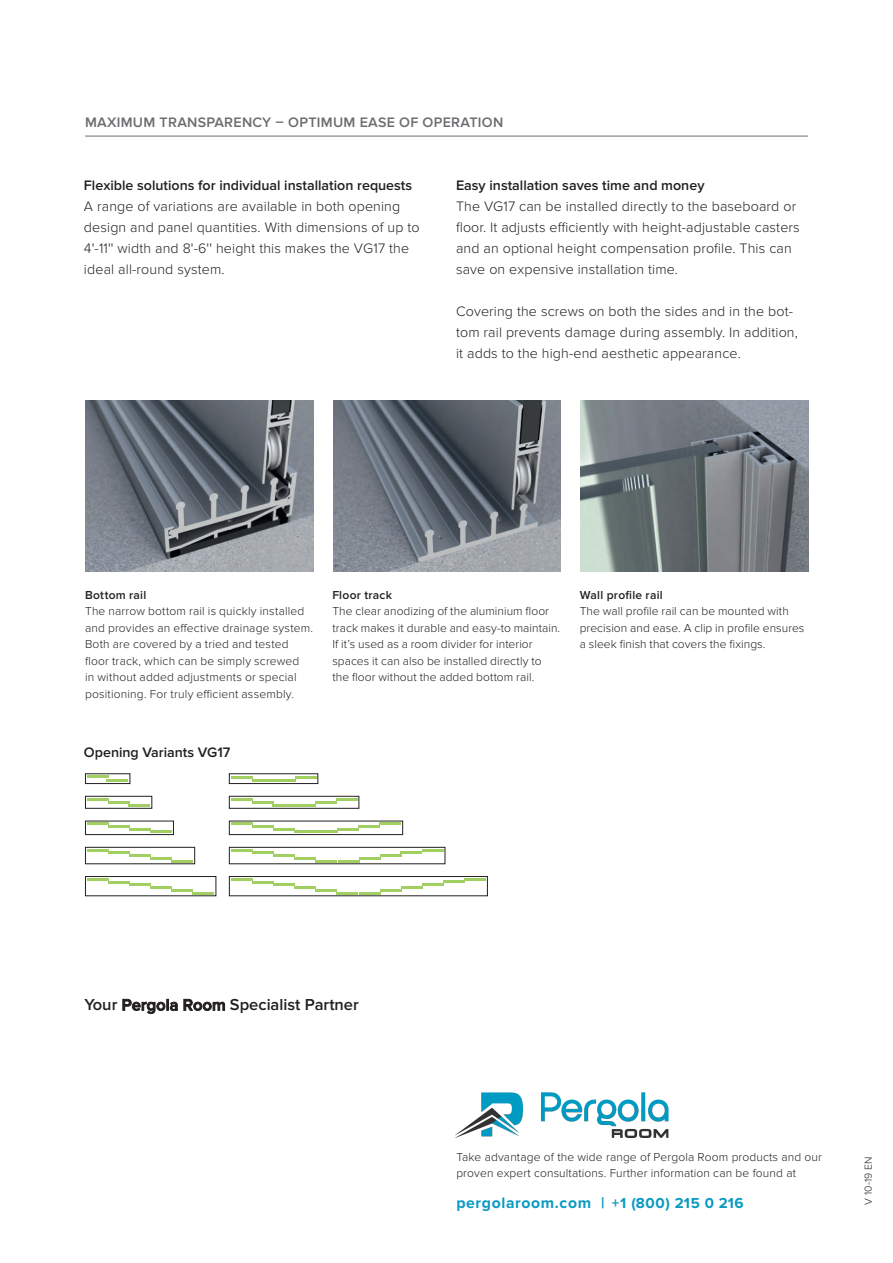
<style>
.page{position:relative;width:893px;height:1263px;background:#fff}
.page>*{position:absolute;margin:0;border:0;box-sizing:border-box;transform-origin:0 0}
.Titel_3_11pt{font:600 16.5px "Proxima Nova";color:#231f20}
.t1{font:700 15.75px "Proxima Nova";letter-spacing:.04em;color:#0a9ac2}
.Lauftext{font:300 14.25px/21px "Proxima Nova";letter-spacing:.01em;color:#231f20}
.Titel_3_11pt-2{font:600 14.25px "Proxima Nova";color:#231f20}
.t2{font:600 14.25px "Proxima Nova";letter-spacing:.02em;color:#6c6d70}
.Bildlegende{font:300 12px/16.5px "Proxima Nova";letter-spacing:.01em;color:#231f20}
.Bildlegende-2{font:600 12px "Proxima Nova";letter-spacing:.025em;color:#231f20}
.t3{font:300 10.5px "Proxima Nova";color:#231f20}
.s1{font-weight:600}
.s2{font-size:15px}
</style>
<div class="page">
<hr style="left:85px;top:136px;width:723px;height:1px;background:#6c6d70">
<img style="left:86px;top:400px;width:227px;height:172px">
<img style="left:333px;top:400px;width:228px;height:172px">
<img style="left:580px;top:400px;width:228px;height:172px">
<div style="left:85px;top:847px;width:110px;height:17px;border:1px solid #231f20"></div>
<hr style="left:87px;top:849px;width:22px;height:2px;background:#a2cf62">
<hr style="left:108px;top:852px;width:22px;height:2px;background:#a2cf62">
<hr style="left:129px;top:854px;width:22px;height:2px;background:#a2cf62">
<hr style="left:150px;top:857px;width:22px;height:2px;background:#a2cf62">
<hr style="left:171px;top:860px;width:22px;height:2px;background:#a2cf62">
<div style="left:85px;top:876px;width:131px;height:20px;border:1px solid #231f20"></div>
<hr style="left:87px;top:878px;width:22px;height:2px;background:#a2cf62">
<hr style="left:108px;top:881px;width:22px;height:2px;background:#a2cf62">
<hr style="left:129px;top:884px;width:22px;height:2px;background:#a2cf62">
<hr style="left:150px;top:886px;width:22px;height:2px;background:#a2cf62">
<hr style="left:171px;top:889px;width:22px;height:2px;background:#a2cf62">
<hr style="left:193px;top:892px;width:21px;height:2px;background:#a2cf62">
<hr style="left:231px;top:878px;width:22px;height:2px;background:#a2cf62">
<hr style="left:252px;top:881px;width:22px;height:2px;background:#a2cf62">
<hr style="left:273px;top:884px;width:22px;height:2px;background:#a2cf62">
<hr style="left:294px;top:886px;width:22px;height:2px;background:#a2cf62">
<hr style="left:315px;top:889px;width:22px;height:2px;background:#a2cf62">
<hr style="left:336px;top:892px;width:22px;height:2px;background:#a2cf62">
<div style="left:229px;top:876px;width:259px;height:20px;border:1px solid #231f20"></div>
<hr style="left:464px;top:878px;width:22px;height:2px;background:#a2cf62">
<hr style="left:443px;top:881px;width:22px;height:2px;background:#a2cf62">
<hr style="left:422px;top:883px;width:22px;height:3px;background:#a2cf62">
<hr style="left:401px;top:886px;width:22px;height:2px;background:#a2cf62">
<hr style="left:380px;top:889px;width:22px;height:2px;background:#a2cf62">
<hr style="left:359px;top:892px;width:22px;height:2px;background:#a2cf62">
<div style="left:85px;top:774px;width:45px;height:10px;border:1px solid #231f20"></div>
<hr style="left:87px;top:775px;width:22px;height:2px;background:#a2cf62">
<hr style="left:106px;top:780px;width:22px;height:2px;background:#a2cf62">
<hr style="left:87px;top:823px;width:22px;height:2px;background:#a2cf62">
<div style="left:85px;top:821px;width:89px;height:14px;border:1px solid #231f20"></div>
<hr style="left:108px;top:825px;width:22px;height:2px;background:#a2cf62">
<hr style="left:129px;top:828px;width:22px;height:2px;background:#a2cf62">
<hr style="left:150px;top:831px;width:22px;height:2px;background:#a2cf62">
<hr style="left:128px;top:804px;width:22px;height:3px;background:#a2cf62">
<hr style="left:108px;top:801px;width:22px;height:2px;background:#a2cf62">
<hr style="left:87px;top:798px;width:22px;height:2px;background:#a2cf62">
<div style="left:85px;top:796px;width:67px;height:12px;border:1px solid #231f20"></div>
<hr style="left:252px;top:780px;width:21px;height:2px;background:#a2cf62">
<hr style="left:231px;top:776px;width:22px;height:3px;background:#a2cf62">
<div style="left:229px;top:774px;width:89px;height:10px;border:1px solid #231f20"></div>
<hr style="left:295px;top:776px;width:22px;height:3px;background:#a2cf62">
<hr style="left:274px;top:780px;width:22px;height:2px;background:#a2cf62">
<hr style="left:272px;top:804px;width:22px;height:3px;background:#a2cf62">
<hr style="left:252px;top:801px;width:21px;height:2px;background:#a2cf62">
<hr style="left:231px;top:798px;width:22px;height:2px;background:#a2cf62">
<hr style="left:316px;top:801px;width:21px;height:2px;background:#a2cf62">
<hr style="left:336px;top:798px;width:22px;height:2px;background:#a2cf62">
<div style="left:229px;top:796px;width:130px;height:12px;border:1px solid #231f20"></div>
<hr style="left:294px;top:804px;width:22px;height:3px;background:#a2cf62">
<hr style="left:231px;top:823px;width:22px;height:2px;background:#a2cf62">
<hr style="left:252px;top:825px;width:22px;height:2px;background:#a2cf62">
<hr style="left:273px;top:828px;width:21px;height:2px;background:#a2cf62">
<hr style="left:294px;top:831px;width:22px;height:2px;background:#a2cf62">
<hr style="left:379px;top:823px;width:22px;height:2px;background:#a2cf62">
<hr style="left:358px;top:825px;width:22px;height:2px;background:#a2cf62">
<hr style="left:337px;top:828px;width:22px;height:2px;background:#a2cf62">
<div style="left:229px;top:821px;width:174px;height:14px;border:1px solid #231f20"></div>
<hr style="left:316px;top:831px;width:22px;height:2px;background:#a2cf62">
<hr style="left:315px;top:860px;width:22px;height:2px;background:#a2cf62">
<hr style="left:231px;top:849px;width:22px;height:2px;background:#a2cf62">
<hr style="left:252px;top:852px;width:22px;height:2px;background:#a2cf62">
<hr style="left:273px;top:854px;width:22px;height:2px;background:#a2cf62">
<hr style="left:294px;top:857px;width:22px;height:2px;background:#a2cf62">
<hr style="left:422px;top:849px;width:21px;height:2px;background:#a2cf62">
<hr style="left:400px;top:852px;width:22px;height:2px;background:#a2cf62">
<hr style="left:380px;top:854px;width:21px;height:2px;background:#a2cf62">
<hr style="left:359px;top:857px;width:21px;height:2px;background:#a2cf62">
<div style="left:229px;top:847px;width:216px;height:17px;border:1px solid #231f20"></div>
<hr style="left:338px;top:860px;width:21px;height:2px;background:#a2cf62">
<img style="left:456px;top:1092px;width:213px;height:46px">
<p class="t2" style="left:85px;top:114px;width:420px">MAXIMUM TRANSPARENCY – OPTIMUM EASE OF OPERATION</p>
<p class="Lauftext" style="left:84px;top:175px;width:337px"><span class="s1">Flexible solutions for individual installation requests </span>A range of variations are available in both opening design and panel quantities. With dimensions of up to 4'-11'' width and 8'-6'' height this makes the VG17 the ideal all-round system.</p>
<p class="Titel_3_11pt-2" style="left:456px;top:177px;width:250px">Easy installation saves time and money</p>
<p class="Lauftext" style="left:456px;top:196px;width:345px">The VG17 can be installed directly to the baseboard or floor. It adjusts efficiently with height-adjustable casters and an optional height compensation profile. This can save on expensive installation time.</p>
<p class="Lauftext" style="left:456px;top:301px;width:343px">Covering the screws on both the sides and in the bot&shy;tom rail prevents damage during assembly. In addition, it adds to the high-end aesthetic appearance.</p>
<p class="Bildlegende-2" style="left:85px;top:588px;width:63px">Bottom rail</p>
<p class="Bildlegende" style="left:85px;top:603px;width:230px">The narrow bottom rail is quickly installed and provides an effective drainage system.<br>Both are covered by a tried and tested floor track, which can be simply screwed<br>in without added adjustments or special positioning. For truly efficient assembly.</p>
<p class="Titel_3_11pt-2" style="left:84px;top:744px;width:148px">Opening Variants VG17</p>
<p class="Bildlegende-2" style="left:332px;top:588px;width:61px">Floor track</p>
<p class="Bildlegende" style="left:332px;top:603px;width:229px">The clear anodizing of the aluminium floor track makes it durable and easy-to maintain.<br>If it’s used as a room divider for interior spaces it can also be installed directly to the floor without the added bottom rail.</p>
<p class="Bildlegende-2" style="left:580px;top:588px;width:85px">Wall profile rail</p>
<p class="Bildlegende" style="left:580px;top:603px;width:226px">The wall profile rail can be mounted with precision and ease. A clip in profile ensures a sleek finish that covers the fixings.</p>
<p class="Titel_3_11pt" style="left:84px;top:995px;width:276px">Your Pergola Room Specialist Partner</p>
<p class="Bildlegende" style="left:456px;top:1149px;width:367px">Take advantage of the wide range of Pergola Room products and our proven expert consultations. Further information can be found at</p>
<p class="t1" style="left:456px;top:1191px;width:289px">pergolaroom.com | <span class="s2">+1 (800) 215 0 216</span></p>
<p class="t3" style="left:862px;top:1205px;width:50px;rotate:-90deg">V 10-19 EN</p>
</div>
